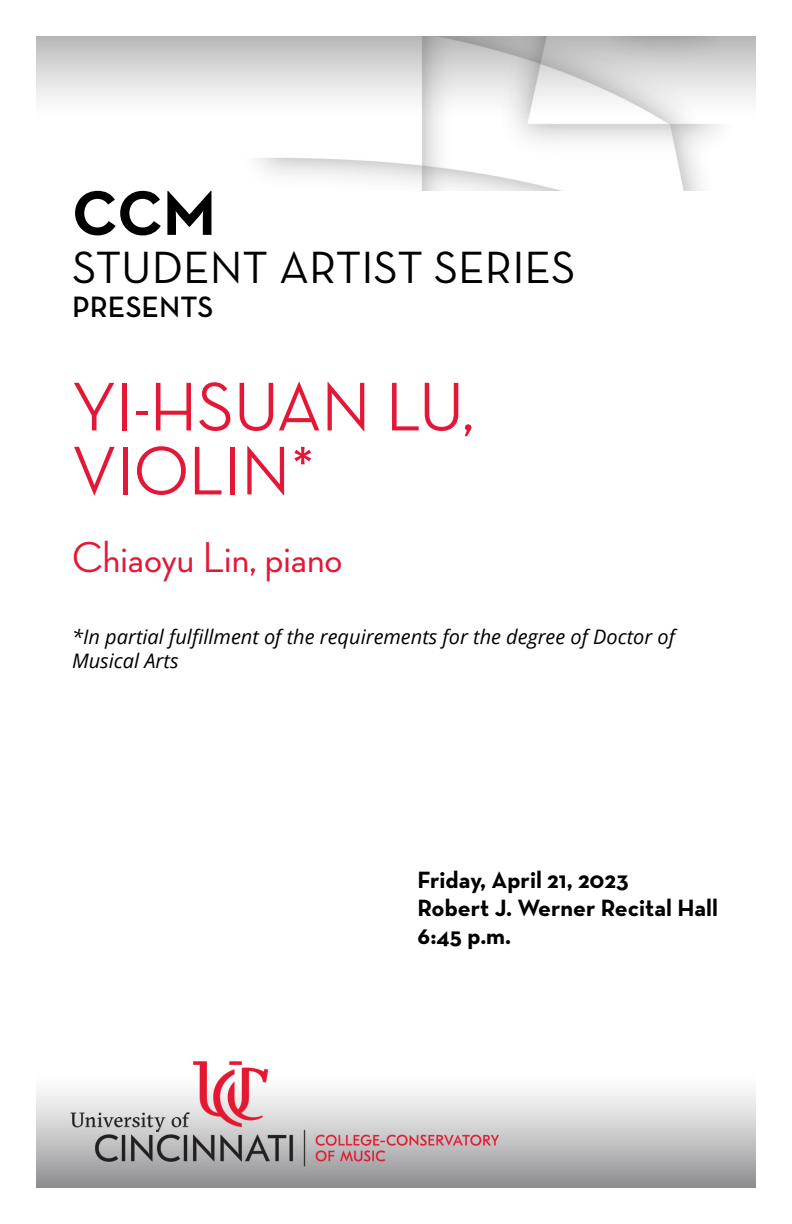
<style>
.page{position:relative;width:792px;height:1224px;background:#fff}
.page>*{position:absolute;margin:0;border:0;box-sizing:border-box;transform-origin:0 0}
.Concert_Title{font:500 70px/64px "Neutra Disp";color:#e31837}
.Page_Intro{font:700 64px "Neutra Text";color:#000}
.Page_Intro-2{font:46px "Neutra Text";color:#000}
.Musician_Conductor{font:500 44px "Neutra Disp";color:#e31837}
.Page_Intro-3{font:600 30px "Neutra Text";color:#000}
.Date_Venue_Time{font:700 24px "Neutra Text";color:#000}
.In_partial_fulfillm{font:italic 20px/24px "Open Sans";color:#000}
</style>
<div class="page">
<img style="left:36px;top:36px;width:720px;height:154px">
<img style="left:36px;top:1061px;width:720px;height:126px">
<h1 class="Page_Intro" style="left:72px;top:173px;width:145px">CCM</h1>
<h1 class="Page_Intro-2" style="left:72px;top:239px;width:505px">STUDENT ARTIST SERIES</h1>
<h1 class="Page_Intro-3" style="left:72px;top:288px;width:143px">PRESENTS</h1>
<h1 class="Concert_Title" style="left:72px;top:375px;width:404px">YI-HSUAN LU,<br>VIOLIN*</h1>
<h2 class="Musician_Conductor" style="left:72px;top:533px;width:272px">Chiaoyu Lin, piano</h2>
<h2 class="In_partial_fulfillm" style="left:72px;top:625px;width:605px">*In partial fulfillment of the requirements for the degree of Doctor of<br>Musical Arts</h2>
<h3 class="Date_Venue_Time" style="left:418px;top:865px;width:212px">Friday, April 21, 2023</h3>
<h3 class="Date_Venue_Time" style="left:418px;top:893px;width:302px">Robert J. Werner Recital Hall</h3>
<h3 class="Date_Venue_Time" style="left:418px;top:921px;width:95px">6:45 p.m.</h3>
</div>
